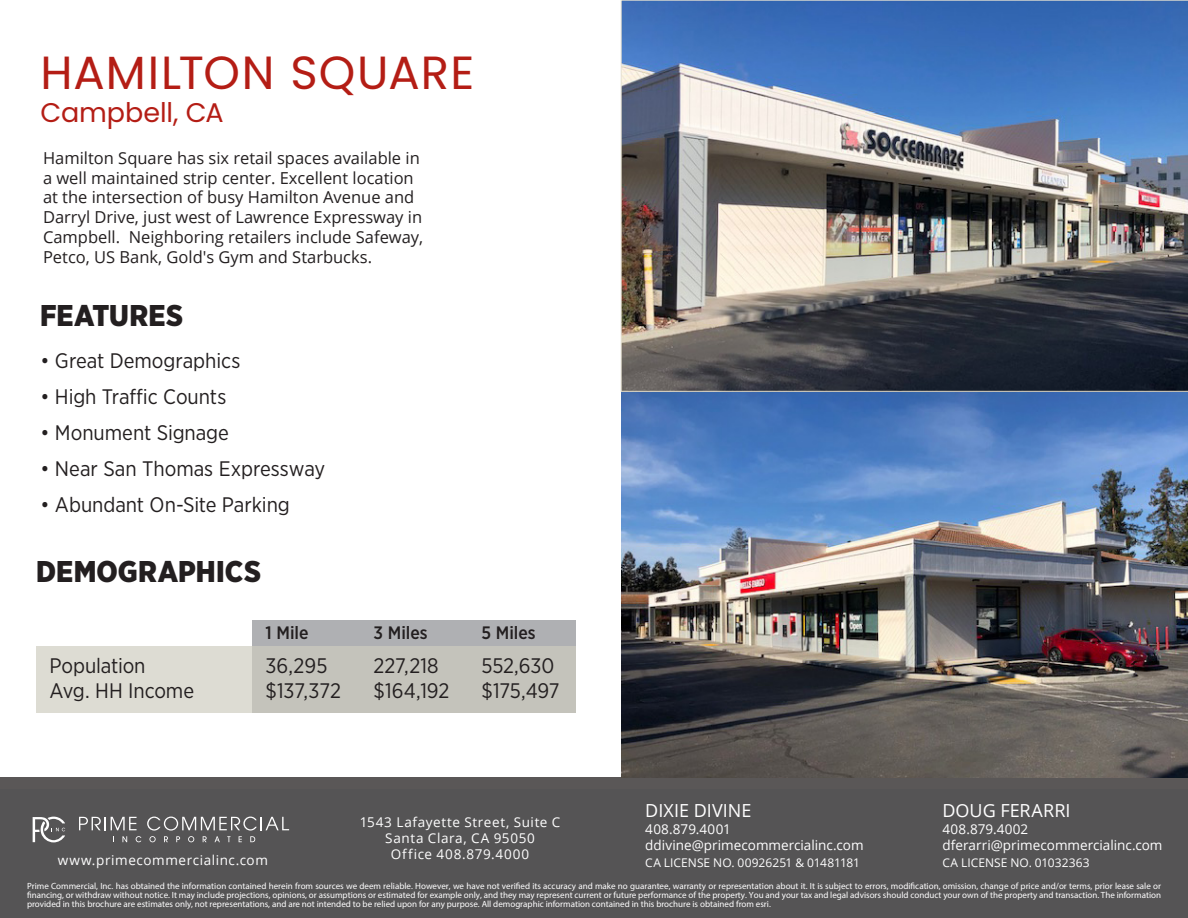
<style>
.page{position:relative;width:1188px;height:918px;background:#fff}
.page>*{position:absolute;margin:0;border:0;box-sizing:border-box;transform-origin:0 0}
.t1{font:46.5px "Poppins";letter-spacing:.02em;color:#b41d15}
.Bullets{font:900 30px "Gotham Narrow";letter-spacing:.005em;color:#231f20}
.t2{font:27px "Poppins";letter-spacing:-.005em;color:#b41d15}
.Bullets-2{font:21px "Gotham Narrow";letter-spacing:-.005em;color:#231f20}
.t3{font:18px "Open Sans";color:#fff}
.Bullets-3{font:500 18px "Gotham Narrow";color:#231f20}
.t4{font:16.5px/19.8px "Open Sans";color:#231f20}
.t5{font:13.5px/16.5px "Open Sans";color:#fff}
.t6{font:13.5px/16.2px "Open Sans";letter-spacing:.05em;color:#fff;text-align:center}
.t7{font:13.5px "Open Sans";letter-spacing:.045em;color:#fff}
.t8{font:12px "Open Sans";letter-spacing:.005em;color:#fff}
.t9{font:9px/9px "Myriad Pro";color:#fff;text-align:justify}
</style>
<div class="page">
<div style="left:0;top:777px;width:1188px;height:141px;background:#5a5757"></div>
<div style="left:0;top:790px;width:1188px;height:128px;background:#555455"></div>
<svg style="left:79px;top:817px;width:58px;height:13px"></svg>
<svg style="left:122px;top:836px;width:5px;height:6px"></svg>
<svg style="left:136px;top:836px;width:5px;height:6px"></svg>
<svg style="left:147px;top:817px;width:142px;height:25px"></svg>
<svg style="left:33px;top:817px;width:32px;height:25px"></svg>
<img style="left:621px;top:392px;width:567px;height:386px">
<img style="left:621px;top:0;width:567px;height:392px">
<div style="left:252px;top:620px;width:108px;height:93px;background:#afb0b3"></div>
<div style="left:360px;top:620px;width:108px;height:93px;background:#afb0b3"></div>
<div style="left:468px;top:620px;width:108px;height:93px;background:#afb0b3"></div>
<div style="left:36px;top:646px;width:539px;height:67px;background:linear-gradient(to right,#e0dfd6,#bcbbb3)"></div>
<p class="t1" style="left:40px;top:46px;width:435px">HAMILTON SQUARE</p>
<p class="t2" style="left:40px;top:97px;width:185px">Campbell, CA</p>
<p class="t4" style="left:43px;top:147px;width:382px">Hamilton Square has six retail spaces available in a well maintained strip center. Excellent location at the intersection of busy Hamilton Avenue and Darryl Drive, just west of Lawrence Expressway in Campbell. Neighboring retailers include Safeway, Petco, US Bank, Gold's Gym and Starbucks.</p>
<p class="Bullets" style="left:40px;top:296px;width:145px">FEATURES</p>
<p class="Bullets-2" style="left:40px;top:347px;width:201px">• Great Demographics</p>
<p class="Bullets-2" style="left:40px;top:383px;width:187px">• High Traffic Counts</p>
<p class="Bullets-2" style="left:40px;top:419px;width:190px">• Monument Signage</p>
<p class="Bullets-2" style="left:40px;top:455px;width:286px">• Near San Thomas Expressway</p>
<p class="Bullets-2" style="left:40px;top:491px;width:251px">• Abundant On-Site Parking</p>
<p class="Bullets" style="left:36px;top:552px;width:227px">DEMOGRAPHICS</p>
<p class="Bullets-3" style="left:266px;top:621px;width:44px">1 Mile</p>
<p class="Bullets-3" style="left:374px;top:621px;width:56px">3 Miles</p>
<p class="Bullets-3" style="left:482px;top:621px;width:56px">5 Miles</p>
<p class="Bullets-2" style="left:50px;top:653px;width:98px">Population</p>
<p class="Bullets-2" style="left:265px;top:653px;width:63px">36,295</p>
<p class="Bullets-2" style="left:374px;top:653px;width:67px">227,218</p>
<p class="Bullets-2" style="left:482px;top:653px;width:74px">552,630</p>
<p class="Bullets-2" style="left:50px;top:678px;width:146px">Avg. HH Income</p>
<p class="Bullets-2" style="left:266px;top:678px;width:77px">$137,372</p>
<p class="Bullets-2" style="left:374px;top:678px;width:78px">$164,192</p>
<p class="Bullets-2" style="left:482px;top:678px;width:79px">$175,497</p>
<h3 class="t3" style="left:943px;top:799px;width:130px">DOUG FERARRI</h3>
<h3 class="t5" style="left:943px;top:820px;width:222px">408.879.4002 dferarri@primecommercialinc.com</h3>
<h3 class="t8" style="left:943px;top:854px;width:149px">CA LICENSE NO. 01032363</h3>
<h3 class="t3" style="left:645px;top:799px;width:108px">DIXIE DIVINE</h3>
<h3 class="t5" style="left:645px;top:820px;width:220px">408.879.4001 ddivine@primecommercialinc.com</h3>
<h3 class="t6" style="left:360px;top:814px;width:202px">1543 Lafayette Street, Suite C<br>Santa Clara, CA 95050<br>Office 408.879.4000</h3>
<p class="t9" style="left:27px;top:881px;width:1136px">Prime Commercial, Inc. has obtained the information contained herein from sources we deem reliable. However, we have not verified its accuracy and make no guarantee, warranty or representation about it. It is subject to errors, modification, omission, change of price and/or terms, prior lease sale or financing, or withdraw without notice. It may include projections, opinions, or assumptions or estimated for example only, and they may represent current or future performance of the property. You and your tax and legal advisors should conduct your own of the property and transaction. The information provided in this brochure are estimates only, not representations, and are not intended to be relied upon for any purpose. All demographic information contained in this brochure is obtained from esri.</p>
<h3 class="t7" style="left:58px;top:851px;width:212px">www.primecommercialinc.com</h3>
<h3 class="t8" style="left:645px;top:854px;width:216px">CA LICENSE NO. 00926251 &amp; 01481181</h3>
</div>
